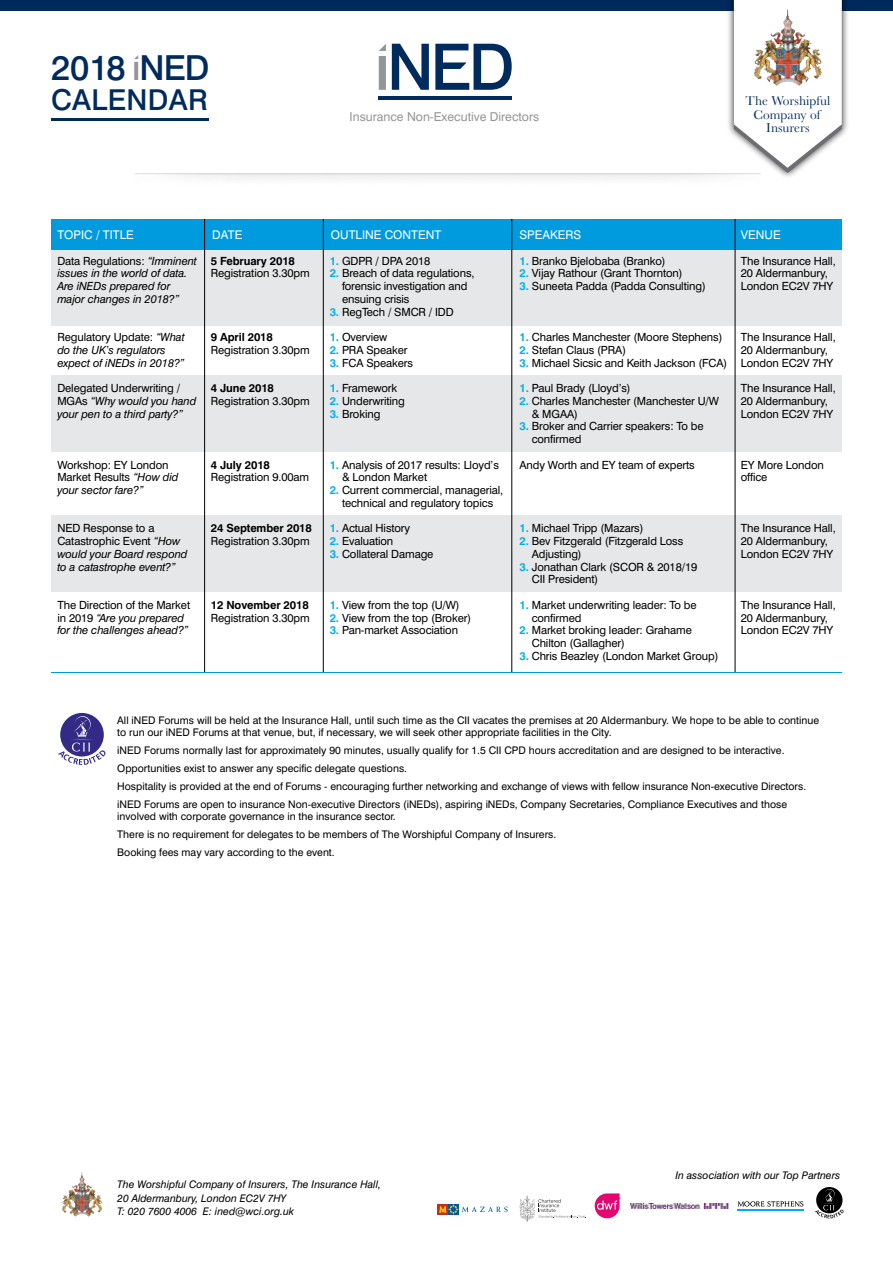
<style>
.page{position:relative;width:893px;height:1263px;background:#fff}
.page>*{position:absolute;margin:0;border:0;box-sizing:border-box;transform-origin:0 0}
.t1{font:500 64.05px "Swiss 721 BT";color:#002b5c}
.t2{font:500 34.5px "Swiss 721 BT";letter-spacing:-.03em;color:#002b5c}
.t3{font:500 28.8px "Swiss 721 BT";letter-spacing:.01em;color:#002b5c}
.t4{font:13.35px/13.4px "Baskerville";color:#002b5c;text-align:center}
.t5{font:12.3px "Swiss 721 BT";color:#939598}
.t6{font:12px "Swiss 721 BT";color:#fff}
.t7{font:11.25px/12.8px "Swiss 721 BT";letter-spacing:-.01em;color:#000}
.t8{font:italic 11.25px/12.8px "Swiss 721 BT";letter-spacing:-.01em;color:#000}
.t9{font:700 11.25px "Swiss 721 BT";letter-spacing:-.01em;color:#000}
.t10{font:10.5px/18px "Swiss 721 BT";color:#000}
.t11{font:italic 10.5px/13.5px "Swiss 721 BT";color:#000}
.s1{color:#939598}
.s2{font-weight:700;color:#00aeef}
.s3{font-style:normal}
.s4{font-style:italic}
</style>
<div class="page">
<div style="left:51px;top:376px;width:791px;height:76px;background:#e6e7e8"></div>
<div style="left:51px;top:515px;width:791px;height:76px;background:#e6e7e8"></div>
<div style="left:51px;top:249px;width:791px;height:76px;background:#e6e7e8"></div>
<div style="left:0;top:0;width:893px;height:11px;background:#002a5c"></div>
<div style="left:60px;top:713px;width:44px;height:43px;background:#332a86;border-radius:50%"></div>
<svg style="left:58px;top:716px;width:48px;height:49px"></svg>
<hr style="left:379px;top:97px;width:133px;height:3px;background:#002b5c">
<div style="left:438px;top:1204px;width:10px;height:11px;background:#bf311a"></div>
<svg style="left:439px;top:1204px;width:69px;height:11px"></svg>
<svg style="left:595px;top:1193px;width:25px;height:25px"></svg>
<svg style="left:816px;top:1187px;width:26px;height:26px"></svg>
<svg style="left:815px;top:1189px;width:29px;height:29px"></svg>
<svg style="left:738px;top:1201px;width:65px;height:5px"></svg>
<hr style="left:737px;top:1209px;width:66px;height:2px;background:#00aeef">
<img style="left:631px;top:1203px;width:98px;height:5px">
<div style="left:51px;top:219px;width:791px;height:30px;background:#009bdf"></div>
<hr style="left:323px;top:219px;width:1px;height:454px;background:#000">
<hr style="left:204px;top:219px;width:1px;height:454px;background:#000">
<hr style="left:735px;top:219px;width:1px;height:454px;background:#000">
<hr style="left:511px;top:219px;width:1px;height:454px;background:#000">
<hr style="left:51px;top:118px;width:157px;height:2px;background:#002b5c">
<div style="left:726px;top:0;width:123px;height:179px;background:#000;opacity:.75"></div>
<img style="left:734px;top:0;width:108px;height:173px">
<svg style="left:520px;top:1196px;width:66px;height:26px"></svg>
<hr style="left:51px;top:672px;width:791px;height:1px;background:#009bdf">
<h1 class="t1" style="left:374px;top:28px;width:142px"><span class="s1">i</span>NED</h1>
<h2 class="t2" style="left:51px;top:46px;width:160px">2018 <span class="s1">i</span>NED</h2>
<h3 class="t3" style="left:51px;top:83px;width:158px">CALENDAR</h3>
<p class="t4" style="left:746px;top:94px;width:86px">The Worshipful<br>Company of<br>Insurers</p>
<p class="t5" style="left:350px;top:109px;width:191px">Insurance Non-Executive Directors</p>
<p class="t6" style="left:57px;top:227px;width:78px">TOPIC / TITLE</p>
<p class="t6" style="left:331px;top:227px;width:112px">OUTLINE CONTENT</p>
<p class="t7" style="left:330px;top:254px;width:102px"><span class="s2">1.</span> GDPR / DPA 2018</p>
<p class="t7" style="left:342px;top:267px;width:134px;text-indent:-12px"><span class="s2">2.</span> Breach of data regulations, forensic investigation and ensuing crisis</p>
<p class="t7" style="left:330px;top:305px;width:126px"><span class="s2">3.</span> RegTech / SMCR / IDD</p>
<p class="t7" style="left:330px;top:331px;width:59px"><span class="s2">1.</span> Overview</p>
<p class="t7" style="left:330px;top:343px;width:79px"><span class="s2">2.</span> PRA Speaker</p>
<p class="t7" style="left:330px;top:356px;width:85px"><span class="s2">3.</span> FCA Speakers</p>
<p class="t7" style="left:330px;top:382px;width:69px"><span class="s2">1.</span> Framework</p>
<p class="t7" style="left:330px;top:394px;width:77px"><span class="s2">2.</span> Underwriting</p>
<p class="t7" style="left:330px;top:407px;width:52px"><span class="s2">3.</span> Broking</p>
<p class="t6" style="left:212px;top:227px;width:32px">DATE</p>
<p class="t8" style="left:57px;top:254px;width:141px"><span class="s3">Data Regulations:</span> “Imminent issues in the world of data.<br>Are iNEDs prepared for major changes in 2018?”</p>
<p class="t8" style="left:57px;top:331px;width:129px"><span class="s3">Regulatory Update:</span> “What do the UK’s regulators expect of iNEDs in 2018?”</p>
<p class="t8" style="left:57px;top:382px;width:140px"><span class="s3">Delegated Underwriting /<br>MGAs</span> “Why would you hand your pen to a third party?”</p>
<p class="t9" style="left:211px;top:254px;width:86px">5 February 2018</p>
<p class="t7" style="left:211px;top:267px;width:100px">Registration 3.30pm</p>
<p class="t9" style="left:211px;top:330px;width:64px">9 April 2018</p>
<p class="t7" style="left:211px;top:343px;width:100px">Registration 3.30pm</p>
<p class="t9" style="left:211px;top:381px;width:65px">4 June 2018</p>
<p class="t7" style="left:211px;top:394px;width:100px">Registration 3.30pm</p>
<p class="t7" style="left:57px;top:458px;width:123px">Workshop: EY London<br>Market Results <span class="s4">“How did your sector fare?”</span></p>
<p class="t8" style="left:57px;top:522px;width:132px"><span class="s3">NED Response to a<br>Catastrophic Event</span> “How would your Board respond to a catastrophe event?”</p>
<p class="t8" style="left:57px;top:598px;width:134px"><span class="s3">The Direction of the Market in 2019</span> “Are you prepared for the challenges ahead?”</p>
<p class="t9" style="left:211px;top:458px;width:61px">4 July 2018</p>
<p class="t7" style="left:211px;top:471px;width:100px">Registration 9.00am</p>
<p class="t9" style="left:211px;top:521px;width:103px">24 September 2018</p>
<p class="t7" style="left:211px;top:535px;width:100px">Registration 3.30pm</p>
<p class="t9" style="left:211px;top:598px;width:100px">12 November 2018</p>
<p class="t7" style="left:211px;top:611px;width:100px">Registration 3.30pm</p>
<p class="t7" style="left:342px;top:458px;width:158px;text-indent:-12px"><span class="s2">1.</span> Analysis of 2017 results: Lloyd’s &amp; London Market</p>
<p class="t7" style="left:330px;top:484px;width:175px;text-align:center"><span class="s2">2.</span> Current commercial, managerial, technical and regulatory topics</p>
<p class="t7" style="left:330px;top:522px;width:82px"><span class="s2">1.</span> Actual History</p>
<p class="t7" style="left:330px;top:535px;width:65px"><span class="s2">2.</span> Evaluation</p>
<p class="t7" style="left:330px;top:547px;width:105px"><span class="s2">3.</span> Collateral Damage</p>
<p class="t7" style="left:330px;top:598px;width:131px"><span class="s2">1.</span> View from the top (U/W)</p>
<p class="t7" style="left:330px;top:611px;width:143px"><span class="s2">2.</span> View from the top (Broker)</p>
<p class="t7" style="left:330px;top:624px;width:130px"><span class="s2">3.</span> Pan-market Association</p>
<p class="t6" style="left:519px;top:227px;width:63px">SPEAKERS</p>
<p class="t7" style="left:519px;top:254px;width:148px"><span class="s2">1.</span> Branko Bjelobaba (Branko)</p>
<p class="t7" style="left:519px;top:267px;width:165px"><span class="s2">2.</span> Vijay Rathour (Grant Thornton)</p>
<p class="t7" style="left:519px;top:280px;width:188px"><span class="s2">3.</span> Suneeta Padda (Padda Consulting)</p>
<p class="t6" style="left:741px;top:227px;width:17px">Venue</p>
<p class="t7" style="left:741px;top:254px;width:96px">The Insurance Hall,<br>20 Aldermanbury,<br>London EC2V 7HY</p>
<p class="t7" style="left:519px;top:331px;width:204px"><span class="s2">1.</span> Charles Manchester (Moore Stephens)</p>
<p class="t7" style="left:519px;top:343px;width:108px"><span class="s2">2.</span> Stefan Claus (PRA)</p>
<p class="t7" style="left:519px;top:356px;width:209px"><span class="s2">3.</span> Michael Sicsic and Keith Jackson (FCA)</p>
<p class="t7" style="left:519px;top:382px;width:113px"><span class="s2">1.</span> Paul Brady (Lloyd’s)</p>
<p class="t7" style="left:532px;top:394px;width:189px;text-indent:-12px"><span class="s2">2.</span> Charles Manchester (Manchester U/W &amp; MGAA)</p>
<p class="t7" style="left:532px;top:420px;width:173px;text-indent:-12px"><span class="s2">3.</span> Broker and Carrier speakers: To be confirmed</p>
<p class="t7" style="left:519px;top:458px;width:177px">Andy Worth and EY team of experts</p>
<p class="t7" style="left:741px;top:331px;width:96px">The Insurance Hall,<br>20 Aldermanbury,<br>London EC2V 7HY</p>
<p class="t7" style="left:741px;top:382px;width:96px">The Insurance Hall,<br>20 Aldermanbury,<br>London EC2V 7HY</p>
<p class="t7" style="left:741px;top:458px;width:85px">EY More London office</p>
<p class="t7" style="left:519px;top:522px;width:126px"><span class="s2">1.</span> Michael Tripp (Mazars)</p>
<p class="t7" style="left:532px;top:535px;width:153px;text-indent:-12px"><span class="s2">2.</span> Bev Fitzgerald (Fitzgerald Loss<br>Adjusting)</p>
<p class="t7" style="left:532px;top:560px;width:167px;text-indent:-12px"><span class="s2">3.</span> Jonathan Clark (SCOR &amp; 2018/19<br>CII President)</p>
<p class="t7" style="left:532px;top:598px;width:166px;text-indent:-12px"><span class="s2">1.</span> Market underwriting leader: To be confirmed</p>
<p class="t7" style="left:532px;top:624px;width:162px;text-indent:-12px"><span class="s2">2.</span> Market broking leader: Grahame<br>Chilton (Gallagher)</p>
<p class="t7" style="left:519px;top:649px;width:200px"><span class="s2">3.</span> Chris Beazley (London Market Group)</p>
<p class="t7" style="left:741px;top:522px;width:96px">The Insurance Hall,<br>20 Aldermanbury,<br>London EC2V 7HY</p>
<p class="t7" style="left:741px;top:598px;width:96px">The Insurance Hall,<br>20 Aldermanbury,<br>London EC2V 7HY</p>
<p class="t10" style="left:117px;top:714px;width:703px;line-height:12px">All iNED Forums will be held at the Insurance Hall, until such time as the CII vacates the premises at 20 Aldermanbury. We hope to be able to continue to run our iNED Forums at that venue, but, if necessary, we will seek other appropriate facilities in the City.</p>
<p class="t10" style="left:117px;top:741px;width:690px">iNED Forums normally last for approximately 90 minutes, usually qualify for 1.5 CII CPD hours accreditation and are designed to be interactive.<br>Opportunities exist to answer any specific delegate questions.<br>Hospitality is provided at the end of Forums - encouraging further networking and exchange of views with fellow insurance Non-executive Directors. iNED Forums are open to insurance Non-executive Directors (iNEDs), aspiring iNEDs, Company Secretaries, Compliance Executives and those</p>
<p class="t10" style="left:117px;top:807px;width:440px">involved with corporate governance in the insurance sector.<br>There is no requirement for delegates to be members of The Worshipful Company of Insurers.<br>Booking fees may vary according to the event.</p>
<p class="t11" style="left:117px;top:1177px;width:265px">The Worshipful Company of Insurers, The Insurance Hall,<br>20 Aldermanbury, London EC2V 7HY<br>T: 020 7600 4006 E: ined@wci.org.uk</p>
<p class="t11" style="left:675px;top:1168px;width:166px">In association with our Top Partners</p>
</div>
